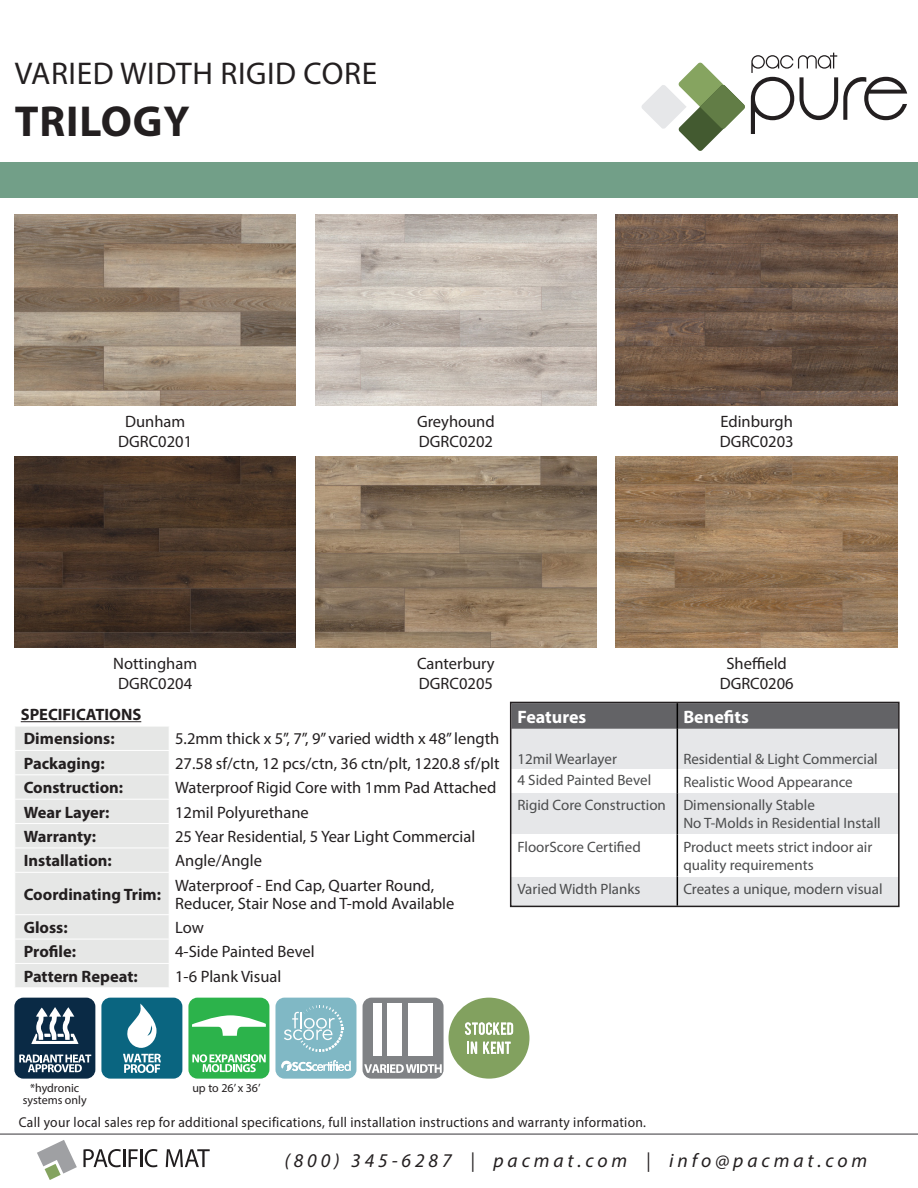
<style>
.page{position:relative;width:918px;height:1188px;background:#fff}
.page>*{position:absolute;margin:0;border:0;box-sizing:border-box;transform-origin:0 0}
.t1{font:700 43.5px "Myriad Pro";letter-spacing:.02em;color:#231f20}
.t2{font:31.5px "Myriad Pro";letter-spacing:.02em;color:#231f20}
.t3{font:italic 19.5px "Myriad Pro";letter-spacing:.2em;color:#231f20}
.t4{font:700 18px "Myriad Pro";color:#fff}
.t5{font:16.5px/18px "Myriad Pro";color:#231f20}
.t6{font:700 16.5px "Myriad Pro";color:#231f20}
.t7{font:15px/18px "Myriad Pro";color:#4b4c4d}
.t8{font:14.25px "Myriad Pro";letter-spacing:.02em;color:#231f20;scale:.95 1}
.t9{font:12px "Myriad Pro";color:#231f20}
</style>
<div class="page">
<div style="left:15px;top:726px;width:154px;height:261px;background:#e6e7e6"></div>
<hr style="left:21px;top:721px;width:120px;height:1px;background:#231f20">
<div style="left:510px;top:877px;width:389px;height:29px;background:#e6e7e9"></div>
<img style="left:14px;top:214px;width:282px;height:192px">
<img style="left:14px;top:456px;width:282px;height:191px">
<img style="left:315px;top:214px;width:282px;height:192px">
<img style="left:315px;top:456px;width:282px;height:191px">
<img style="left:616px;top:214px;width:281px;height:192px">
<img style="left:616px;top:456px;width:281px;height:191px">
<div style="left:0;top:162px;width:918px;height:36px;background:#729f88"></div>
<svg style="left:83px;top:1149px;width:74px;height:18px"></svg>
<svg style="left:166px;top:1149px;width:44px;height:18px"></svg>
<svg style="left:37px;top:1140px;width:40px;height:40px"></svg>
<hr style="left:0;top:1134px;width:918px;height:1px;background:#363539">
<svg style="left:642px;top:62px;width:103px;height:89px"></svg>
<svg style="left:751px;top:53px;width:156px;height:81px"></svg>
<div style="left:449px;top:998px;width:80px;height:81px;background:#82a15f;border-radius:50%"></div>
<svg style="left:465px;top:1022px;width:48px;height:13px"></svg>
<svg style="left:467px;top:1042px;width:10px;height:12px"></svg>
<svg style="left:483px;top:1042px;width:28px;height:12px"></svg>
<div style="left:188px;top:998px;width:81px;height:81px;background:#2cb34b;border-radius:9px"></div>
<svg style="left:192px;top:1054px;width:74px;height:18px"></svg>
<svg style="left:192px;top:1015px;width:74px;height:21px"></svg>
<div style="left:101px;top:998px;width:81px;height:81px;background:#0a6580;border-radius:9px"></div>
<svg style="left:123px;top:1054px;width:38px;height:19px"></svg>
<svg style="left:127px;top:1004px;width:30px;height:44px"></svg>
<div style="left:14px;top:998px;width:81px;height:81px;background:#0a2a45;border-radius:9px"></div>
<svg style="left:19px;top:1055px;width:72px;height:17px"></svg>
<svg style="left:31px;top:1007px;width:47px;height:37px"></svg>
<svg style="left:513px;top:705px;width:384px;height:167px"></svg>
<hr style="left:677px;top:793px;width:1px;height:41px;background:#000">
<hr style="left:677px;top:834px;width:1px;height:42px;background:#000">
<hr style="left:677px;top:876px;width:1px;height:30px;background:#000">
<div style="left:510px;top:702px;width:390px;height:205px;border:2px solid #231f20"></div>
<div style="left:275px;top:998px;width:81px;height:81px;background:#80b8c5;border-radius:9px"></div>
<svg style="left:284px;top:1005px;width:59px;height:47px"></svg>
<svg style="left:281px;top:1060px;width:70px;height:11px"></svg>
<div style="left:363px;top:998px;width:81px;height:81px;background:#808285;border-radius:9px"></div>
<svg style="left:364px;top:1064px;width:78px;height:9px"></svg>
<div style="left:373px;top:1003px;width:9px;height:53px;background:#fff"></div>
<div style="left:387px;top:1003px;width:15px;height:53px;background:#fff"></div>
<div style="left:408px;top:1003px;width:25px;height:53px;background:#fff"></div>
<p class="t2" style="left:15px;top:54px;width:364px">VARIED WIDTH RIGID CORE</p>
<p class="t1" style="left:15px;top:93px;width:176px">TRILOGY</p>
<p class="t5" style="left:125px;top:412px;width:62px">Dunham</p>
<p class="t5" style="left:118px;top:432px;width:76px">DGRC0201</p>
<p class="t5" style="left:417px;top:412px;width:79px">Greyhound</p>
<p class="t5" style="left:419px;top:432px;width:76px">DGRC0202</p>
<p class="t5" style="left:720px;top:412px;width:74px">Edinburgh</p>
<p class="t5" style="left:720px;top:432px;width:76px">DGRC0203</p>
<p class="t5" style="left:113px;top:654px;width:85px">Nottingham</p>
<p class="t5" style="left:118px;top:674px;width:76px">DGRC0204</p>
<p class="t5" style="left:417px;top:654px;width:79px">Canterbury</p>
<p class="t5" style="left:419px;top:674px;width:76px">DGRC0205</p>
<p class="t5" style="left:726px;top:654px;width:62px">Sheffield</p>
<p class="t5" style="left:720px;top:674px;width:76px">DGRC0206</p>
<p class="t6" style="left:21px;top:704px;width:122px">SPECIFICATIONS</p>
<p class="t6" style="left:24px;top:728px;width:92px">Dimensions:</p>
<p class="t5" style="left:175px;top:730px;width:326px">5.2mm thick x 5”, 7”, 9” varied width x 48” length</p>
<p class="t6" style="left:24px;top:753px;width:82px">Packaging:</p>
<p class="t5" style="left:175px;top:754px;width:326px">27.58 sf/ctn, 12 pcs/ctn, 36 ctn/plt, 1220.8 sf/plt</p>
<p class="t6" style="left:24px;top:777px;width:101px">Construction:</p>
<p class="t5" style="left:175px;top:778px;width:323px">Waterproof Rigid Core with 1mm Pad Attached</p>
<p class="t6" style="left:24px;top:801px;width:87px">Wear Layer:</p>
<p class="t5" style="left:175px;top:803px;width:135px">12mil Polyurethane</p>
<p class="t6" style="left:24px;top:826px;width:74px">Warranty:</p>
<p class="t5" style="left:175px;top:827px;width:302px">25 Year Residential, 5 Year Light Commercial</p>
<p class="t6" style="left:24px;top:850px;width:90px">Installation:</p>
<p class="t5" style="left:175px;top:852px;width:88px">Angle/Angle</p>
<p class="t6" style="left:24px;top:883px;width:139px">Coordinating Trim:</p>
<p class="t5" style="left:175px;top:876px;width:281px">Waterproof - End Cap, Quarter Round,<br>Reducer, Stair Nose and T-mold Available</p>
<p class="t6" style="left:24px;top:917px;width:45px">Gloss:</p>
<p class="t5" style="left:175px;top:918px;width:30px">Low</p>
<p class="t6" style="left:24px;top:941px;width:54px">Profile:</p>
<p class="t5" style="left:175px;top:943px;width:141px">4-Side Painted Bevel</p>
<p class="t6" style="left:24px;top:966px;width:115px">Pattern Repeat:</p>
<p class="t5" style="left:175px;top:967px;width:108px">1-6 Plank Visual</p>
<p class="t4" style="left:517px;top:705px;width:70px">Features</p>
<p class="t4" style="left:683px;top:705px;width:67px">Benefits</p>
<p class="t7" style="left:517px;top:750px;width:101px">12mil Wearlayer</p>
<p class="t7" style="left:517px;top:771px;width:135px">4 Sided Painted Bevel</p>
<p class="t7" style="left:683px;top:750px;width:196px">Residential &amp; Light Commercial</p>
<p class="t7" style="left:683px;top:773px;width:171px">Realistic Wood Appearance</p>
<p class="t7" style="left:517px;top:796px;width:150px">Rigid Core Construction</p>
<p class="t7" style="left:683px;top:796px;width:199px">Dimensionally Stable<br>No T-Molds in Residential Install</p>
<p class="t7" style="left:517px;top:837px;width:125px">FloorScore Certified</p>
<p class="t7" style="left:683px;top:837px;width:191px">Product meets strict indoor air quality requirements</p>
<p class="t7" style="left:517px;top:879px;width:125px">Varied Width Planks</p>
<p class="t7" style="left:683px;top:879px;width:201px">Creates a unique, modern visual</p>
<p class="t9" style="left:30px;top:1081px;width:51px">*hydronic</p>
<p class="t9" style="left:192px;top:1081px;width:70px">up to 26’ x 36’</p>
<p class="t9" style="left:23px;top:1093px;width:66px">systems only</p>
<p class="t8" style="left:19px;top:1113px;width:662px">Call your local sales rep for additional specifications, full installation instructions and warranty information.</p>
<p class="t3" style="left:284px;top:1149px;width:584px">(800) 345-6287 | pacmat.com | info@pacmat.com</p>
</div>
